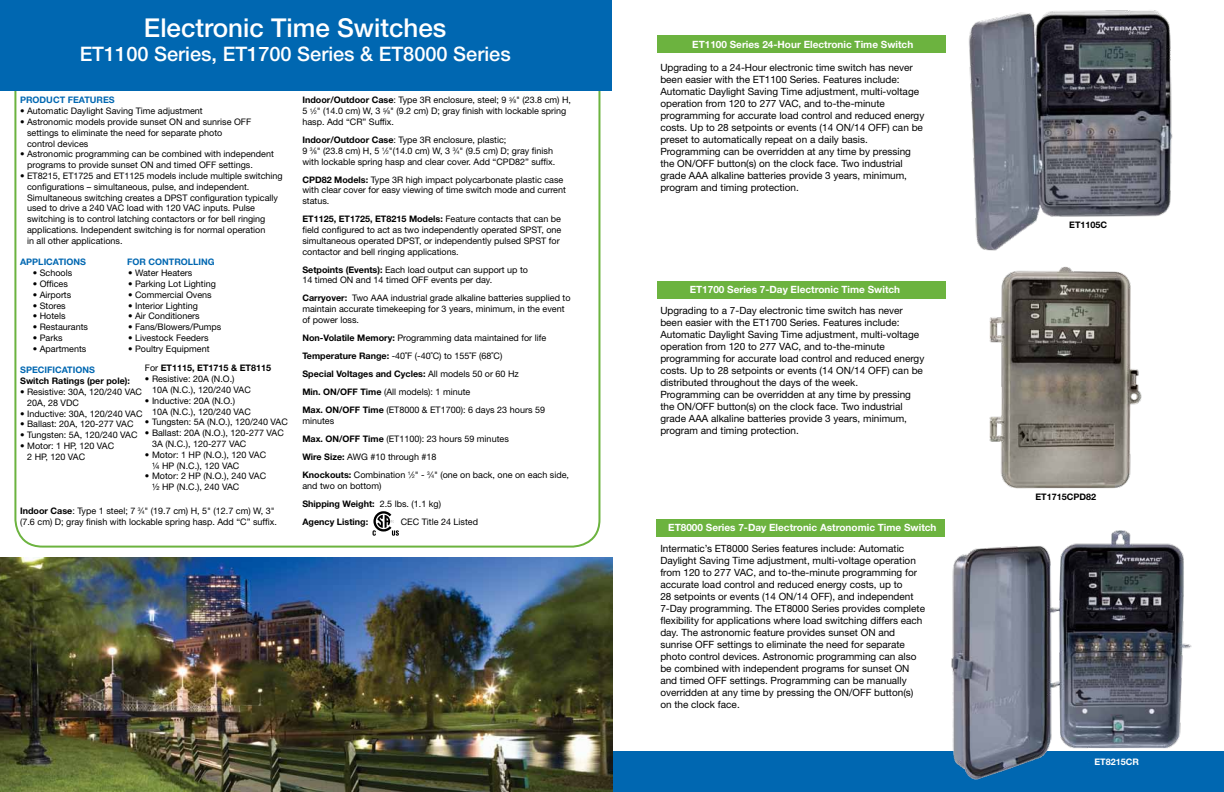
<style>
.page{position:relative;width:1224px;height:792px;background:#fff}
.page>*{position:absolute;margin:0;border:0;box-sizing:border-box;transform-origin:0 0}
.t1{font:500 26px "Helvetica Neue LT Std";color:#fff}
.t2{font:500 20px "Helvetica Neue LT Std";color:#fff}
.t3{font:10px/12px "Helvetica Neue LT Std";color:#000}
.t4{font:700 10px "Helvetica Neue LT Std";color:#fff}
.t5{font:9px/10.8px "Helvetica Neue LT Std";color:#000}
.t6{font:700 9px "Helvetica Neue LT Std";color:#000}
.t7{font:700 9px "Helvetica Neue LT Std";color:#0067b1}
.t8{font:700 9px "Helvetica Neue LT Std";color:#fff}
.s1{font-weight:400}
.s2{font-weight:700}
.s3{font-size:4.9px}
</style>
<div class="page">
<img style="left:969px;top:10px;width:204px;height:241px">
<div style="left:611px;top:752px;width:613px;height:40px;background:#0067b1"></div>
<div style="left:656px;top:519px;width:289px;height:18px;background:#6cb33f"></div>
<div style="left:657px;top:281px;width:289px;height:17px;background:#6cb33f"></div>
<svg style="left:14px;top:91px;width:587px;height:457px"></svg>
<div style="left:0;top:0;width:612px;height:91px;background:#0067b1"></div>
<div style="left:657px;top:35px;width:289px;height:18px;background:#6cb33f"></div>
<img style="left:989px;top:266px;width:153px;height:223px">
<img style="left:927px;top:530px;width:297px;height:250px">
<svg style="left:373px;top:511px;width:26px;height:25px"></svg>
<img style="left:0;top:558px;width:612px;height:234px">
<h1 class="t1" style="left:144px;top:12px;width:304px">Electronic Time Switches</h1>
<h2 class="t2" style="left:80px;top:42px;width:433px">ET1100 Series, ET1700 Series &amp; ET8000 Series</h2>
<p class="t7" style="left:20px;top:95px;width:96px">PRODUCT FEATURES</p>
<p class="t5" style="left:20px;top:105px;width:184px">• Automatic Daylight Saving Time adjustment</p>
<p class="t5" style="left:27px;top:116px;width:226px;text-indent:-7px">• Astronomic models provide sunset ON and sunrise OFF settings to eliminate the need for separate photo control devices</p>
<p class="t5" style="left:27px;top:149px;width:248px;text-indent:-7px">• Astronomic programming can be combined with independent programs to provide sunset ON and timed OFF settings.</p>
<p class="t5" style="left:27px;top:170px;width:257px;text-indent:-7px">• ET8215, ET1725 and ET1125 models include multiple switching configurations – simultaneous, pulse, and independent.<br>Simultaneous switching creates a DPST configuration typically used to drive a 240 VAC load with 120 VAC inputs. Pulse switching is to control latching contactors or for bell ringing applications. Independent switching is for normal operation<br>in all other applications.</p>
<p class="t7" style="left:20px;top:257px;width:67px">APPLICATIONS</p>
<p class="t7" style="left:127px;top:257px;width:89px">FOR CONTROLLING</p>
<p class="t5" style="left:33px;top:267px;width:41px">• Schools</p>
<p class="t5" style="left:128px;top:267px;width:66px">• Water Heaters</p>
<p class="t5" style="left:33px;top:278px;width:37px">• Offices</p>
<p class="t5" style="left:128px;top:278px;width:89px">• Parking Lot Lighting</p>
<p class="t5" style="left:33px;top:289px;width:40px">• Airports</p>
<p class="t5" style="left:128px;top:289px;width:85px">• Commercial Ovens</p>
<p class="t5" style="left:33px;top:300px;width:35px">• Stores</p>
<p class="t5" style="left:128px;top:300px;width:71px">• Interior Lighting</p>
<p class="t5" style="left:33px;top:311px;width:34px">• Hotels</p>
<p class="t5" style="left:128px;top:311px;width:73px">• Air Conditioners</p>
<p class="t5" style="left:33px;top:321px;width:57px">• Restaurants</p>
<p class="t5" style="left:128px;top:321px;width:95px">• Fans/Blowers/Pumps</p>
<p class="t5" style="left:33px;top:332px;width:31px">• Parks</p>
<p class="t5" style="left:128px;top:332px;width:82px">• Livestock Feeders</p>
<p class="t5" style="left:33px;top:343px;width:55px">• Apartments</p>
<p class="t5" style="left:128px;top:343px;width:83px">• Poultry Equipment</p>
<p class="t7" style="left:20px;top:365px;width:76px">SPECIFICATIONS</p>
<p class="t6" style="left:20px;top:375px;width:111px">Switch Ratings (per pole):</p>
<p class="t5" style="left:27px;top:386px;width:116px;text-indent:-7px">• Resistive: 30A, 120/240 VAC<br>20A, 28 VDC</p>
<p class="t5" style="left:20px;top:408px;width:124px">• Inductive: 30A, 120/240 VAC</p>
<p class="t5" style="left:20px;top:419px;width:115px">• Ballast: 20A, 120-277 VAC</p>
<p class="t5" style="left:20px;top:429px;width:119px">• Tungsten: 5A, 120/240 VAC</p>
<p class="t5" style="left:27px;top:440px;width:89px;text-indent:-7px">• Motor: 1 HP, 120 VAC<br>2 HP, 120 VAC</p>
<p class="t6" style="left:145px;top:363px;width:128px"><span class="s1">For</span> ET1115, ET1715 &amp; ET8115</p>
<p class="t5" style="left:152px;top:373px;width:100px;text-indent:-7px">• Resistive: 20A (N.O.)<br>10A (N.C.), 120/240 VAC</p>
<p class="t5" style="left:152px;top:395px;width:100px;text-indent:-7px">• Inductive: 20A (N.O.)<br>10A (N.C.), 120/240 VAC</p>
<p class="t5" style="left:145px;top:417px;width:144px">• Tungsten: 5A (N.O.), 120/240 VAC</p>
<p class="t5" style="left:152px;top:427px;width:133px;text-indent:-7px">• Ballast: 20A (N.O.), 120-277 VAC<br>3A (N.C.), 120-277 VAC</p>
<p class="t5" style="left:152px;top:449px;width:116px;text-indent:-7px">• Motor: 1 HP (N.O.), 120 VAC ¼ HP (N.C.), 120 VAC</p>
<p class="t5" style="left:152px;top:471px;width:116px;text-indent:-7px">• Motor: 2 HP (N.O.), 240 VAC ½ HP (N.C.), 240 VAC</p>
<p class="t5" style="left:20px;top:505px;width:258px"><span class="s2">Indoor Case</span>: Type 1 steel; 7 <sup>3</sup>⁄<span class="s3">4</span>" (19.7 cm) H, 5" (12.7 cm) W, 3" (7.6 cm) D; gray finish with lockable spring hasp. Add “C” suffix.</p>
<p class="t5" style="left:302px;top:95px;width:270px"><span class="s2">Indoor/Outdoor Case</span>: Type 3R enclosure, steel; 9 <sup>3</sup>⁄<span class="s3">8</span>" (23.8 cm) H,<br>5 <sup>1</sup>⁄<span class="s3">2</span>" (14.0 cm) W, 3 <sup>5</sup>⁄<span class="s3">8</span>" (9.2 cm) D; gray finish with lockable spring hasp. Add “CR” Suffix.</p>
<p class="t5" style="left:302px;top:134px;width:254px"><span class="s2">Indoor/Outdoor Case</span>: Type 3R enclosure, plastic;<br>9 <sup>3</sup>⁄<span class="s3">8</span>" (23.8 cm) H, 5 <sup>1</sup>⁄<span class="s3">2</span>"(14.0 cm) W, 3 <sup>3</sup>⁄<span class="s3">4</span>" (9.5 cm) D; gray finish with lockable spring hasp and clear cover. Add “CPD82” suffix.</p>
<p class="t5" style="left:302px;top:174px;width:265px"><span class="s2">CPD82 Models:</span> Type 3R high impact polycarbonate plastic case with clear cover for easy viewing of time switch mode and current status.</p>
<p class="t5" style="left:302px;top:213px;width:261px"><span class="s2">ET1125, ET1725, ET8215 Models:</span> Feature contacts that can be field configured to act as two independently operated SPST, one simultaneous operated DPST, or independently pulsed SPST for contactor and bell ringing applications.</p>
<p class="t5" style="left:302px;top:264px;width:227px"><span class="s2">Setpoints (Events):</span> Each load output can support up to<br>14 timed ON and 14 timed OFF events per day.</p>
<p class="t5" style="left:302px;top:293px;width:270px"><span class="s2">Carryover:</span> Two AAA industrial grade alkaline batteries supplied to maintain accurate timekeeping for 3 years, minimum, in the event of power loss.</p>
<p class="t5" style="left:302px;top:329px;width:245px;line-height:18px"><span class="s2">Non-Volatile Memory:</span> Programming data maintained for life <span class="s2">Temperature Range:</span> -40˚F (-40˚C) to 155˚F (68˚C)<br><span class="s2">Special Voltages and Cycles:</span> All models 50 or 60 Hz<br><span class="s2">Min. ON/OFF Time</span> (All models): 1 minute<br><span class="s2">Max. ON/OFF Time</span> (ET8000 &amp; ET1700): 6 days 23 hours 59</p>
<p class="t5" style="left:302px;top:411px;width:268px;line-height:18px">minutes<br><span class="s2">Max. ON/OFF Time</span> (ET1100): 23 hours 59 minutes<br><span class="s2">Wire Size:</span> AWG #10 through #18<br><span class="s2">Knockouts:</span> Combination <sup>1</sup>⁄<span class="s3">2</span>" - <sup>3</sup>⁄<span class="s3">4</span>" (one on back, one on each side,</p>
<p class="t5" style="left:302px;top:476px;width:140px;line-height:18px">and two on bottom)<br><span class="s2">Shipping Weight:</span> 2.5 lbs. (1.1 kg)<br><span class="s2">Agency Listing:</span></p>
<p class="t5" style="left:401px;top:516px;width:79px">CEC Title 24 Listed</p>
<p class="t4" style="left:692px;top:38px;width:223px">ET1100 Series 24-Hour Electronic Time Switch</p>
<p class="t3" style="left:660px;top:61px;width:266px">Upgrading to a 24-Hour electronic time switch has never been easier with the ET1100 Series. Features include:<br>Automatic Daylight Saving Time adjustment, multi-voltage operation from 120 to 277 VAC, and to-the-minute programming for accurate load control and reduced energy costs. Up to 28 setpoints or events (14 ON/14 OFF) can be preset to automatically repeat on a daily basis.<br>Programming can be overridden at any time by pressing the ON/OFF button(s) on the clock face. Two industrial grade AAA alkaline batteries provide 3 years, minimum, program and timing protection.</p>
<p class="t4" style="left:690px;top:283px;width:212px">ET1700 Series 7-Day Electronic Time Switch</p>
<p class="t3" style="left:660px;top:304px;width:266px">Upgrading to a 7-Day electronic time switch has never been easier with the ET1700 Series. Features include:<br>Automatic Daylight Saving Time adjustment, multi-voltage operation from 120 to 277 VAC, and to-the-minute programming for accurate load control and reduced energy costs. Up to 28 setpoints or events (14 ON/14 OFF) can be distributed throughout the days of the week.<br>Programming can be overridden at any time by pressing the ON/OFF button(s) on the clock face. Two industrial grade AAA alkaline batteries provide 3 years, minimum, program and timing protection.</p>
<p class="t4" style="left:668px;top:521px;width:270px">ET8000 Series 7-Day Electronic Astronomic Time Switch</p>
<p class="t3" style="left:660px;top:543px;width:266px">Intermatic’s ET8000 Series features include: Automatic Daylight Saving Time adjustment, multi-voltage operation from 120 to 277 VAC, and to-the-minute programming for accurate load control and reduced energy costs, up to<br>28 setpoints or events (14 ON/14 OFF), and independent 7-Day programming. The ET8000 Series provides complete flexibility for applications where load switching differs each day. The astronomic feature provides sunset ON and sunrise OFF settings to eliminate the need for separate photo control devices. Astronomic programming can also be combined with independent programs for sunset ON and timed OFF settings. Programming can be manually overridden at any time by pressing the ON/OFF button(s) on the clock face.</p>
<p class="t6" style="left:1069px;top:219px;width:40px">ET1105C</p>
<p class="t6" style="left:1035px;top:492px;width:62px">ET1715CPD82</p>
<p class="t8" style="left:1094px;top:757px;width:46px">ET8215CR</p>
</div>
